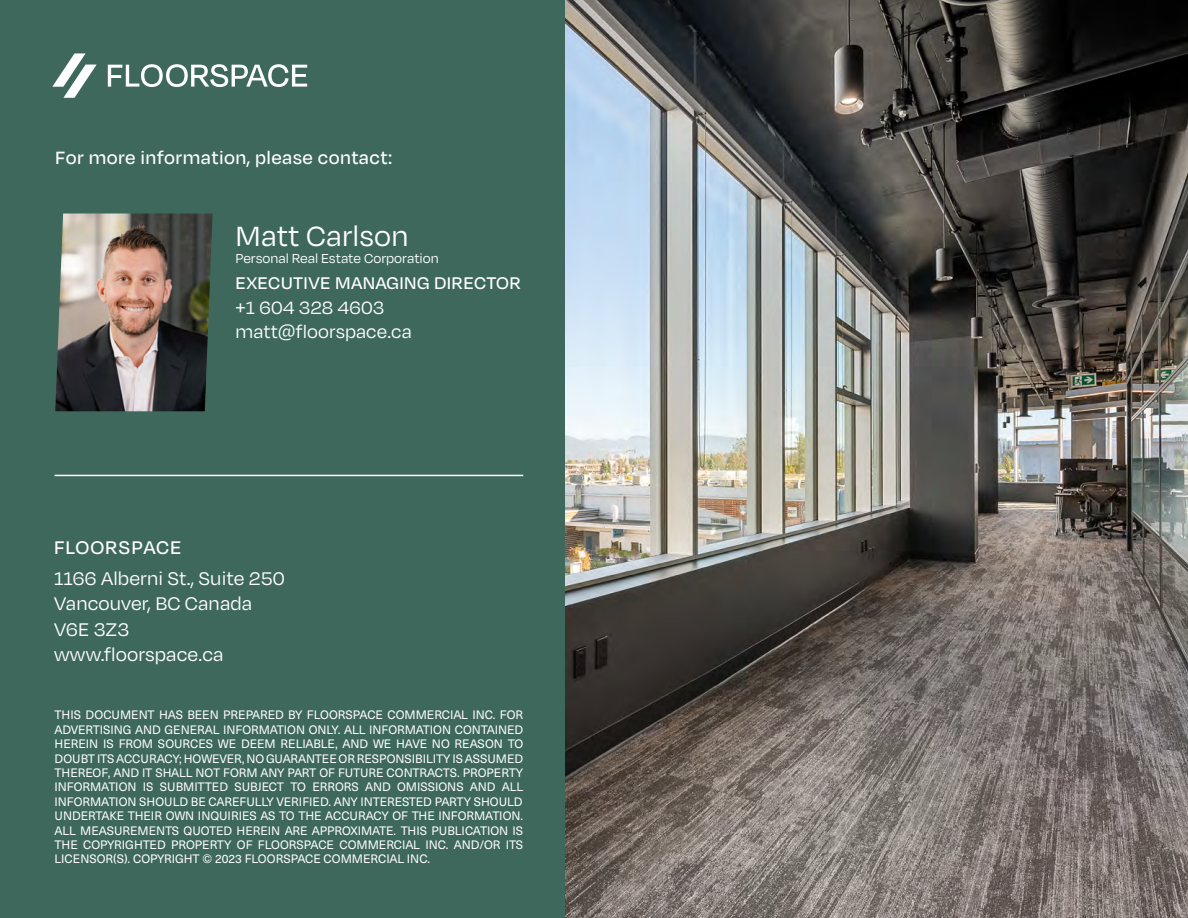
<style>
.page{position:relative;width:1188px;height:918px;background:#fff}
.page>*{position:absolute;margin:0;border:0;box-sizing:border-box;transform-origin:0 0}
.t1{font:32.1px "Degular";letter-spacing:.005em;color:#fff}
.t2{font:21.15px/25.3px "Degular";letter-spacing:.005em;color:#fff}
.t3{font:500 21.15px "Degular";letter-spacing:.05em;color:#fff}
.t4{font:500 20.55px "Degular";letter-spacing:.02em;color:#fff}
.t5{font:20.55px/24.6px "Degular";letter-spacing:.005em;color:#fff}
.t6{font:500 19.5px "Degular";letter-spacing:.02em;color:#fff}
.t7{font:15px "Degular";color:#fff}
.t8{font:12px/14.4px "Neue Haas Unica W1 G";color:#fff;text-align:justify}
</style>
<div class="page">
<div style="left:0;top:0;width:569px;height:918px;background:#3e685c"></div>
<img style="left:565px;top:0;width:623px;height:918px">
<hr style="left:55px;top:475px;width:468px;height:1px;background:#fff">
<svg style="left:52px;top:53px;width:45px;height:45px"></svg>
<svg style="left:108px;top:64px;width:199px;height:23px"></svg>
<img style="left:55px;top:214px;width:158px;height:197px">
<h3 class="t4" style="left:55px;top:146px;width:338px">For more information, please contact:</h3>
<h1 class="t1" style="left:236px;top:217px;width:174px">Matt Carlson</h1>
<p class="t7" style="left:236px;top:249px;width:205px">Personal Real Estate Corporation</p>
<h3 class="t6" style="left:236px;top:271px;width:287px">EXECUTIVE MANAGING DIRECTOR</h3>
<h3 class="t5" style="left:236px;top:294px;width:178px">+1 604 328 4603 matt@floorspace.ca</h3>
<h2 class="t3" style="left:54px;top:534px;width:129px">FLOORSPACE</h2>
<h2 class="t2" style="left:54px;top:565px;width:232px">1166 Alberni St., Suite 250<br>Vancouver, BC Canada<br>V6E 3Z3 www.floorspace.ca</h2>
<p class="t8" style="left:55px;top:707px;width:470px">THIS DOCUMENT HAS BEEN PREPARED BY FLOORSPACE COMMERCIAL INC. FOR ADVERTISING AND GENERAL INFORMATION ONLY. ALL INFORMATION CONTAINED HEREIN IS FROM SOURCES WE DEEM RELIABLE, AND WE HAVE NO REASON TO DOUBT ITS ACCURACY; HOWEVER, NO GUARANTEE OR RESPONSIBILITY IS ASSUMED THEREOF, AND IT SHALL NOT FORM ANY PART OF FUTURE CONTRACTS. PROPERTY INFORMATION IS SUBMITTED SUBJECT TO ERRORS AND OMISSIONS AND ALL INFORMATION SHOULD BE CAREFULLY VERIFIED. ANY INTERESTED PARTY SHOULD UNDERTAKE THEIR OWN INQUIRIES AS TO THE ACCURACY OF THE INFORMATION.<br>ALL MEASUREMENTS QUOTED HEREIN ARE APPROXIMATE. THIS PUBLICATION IS THE COPYRIGHTED PROPERTY OF FLOORSPACE COMMERCIAL INC. AND/OR ITS LICENSOR(S). COPYRIGHT © 2023 FLOORSPACE COMMERCIAL INC.</p>
</div>
